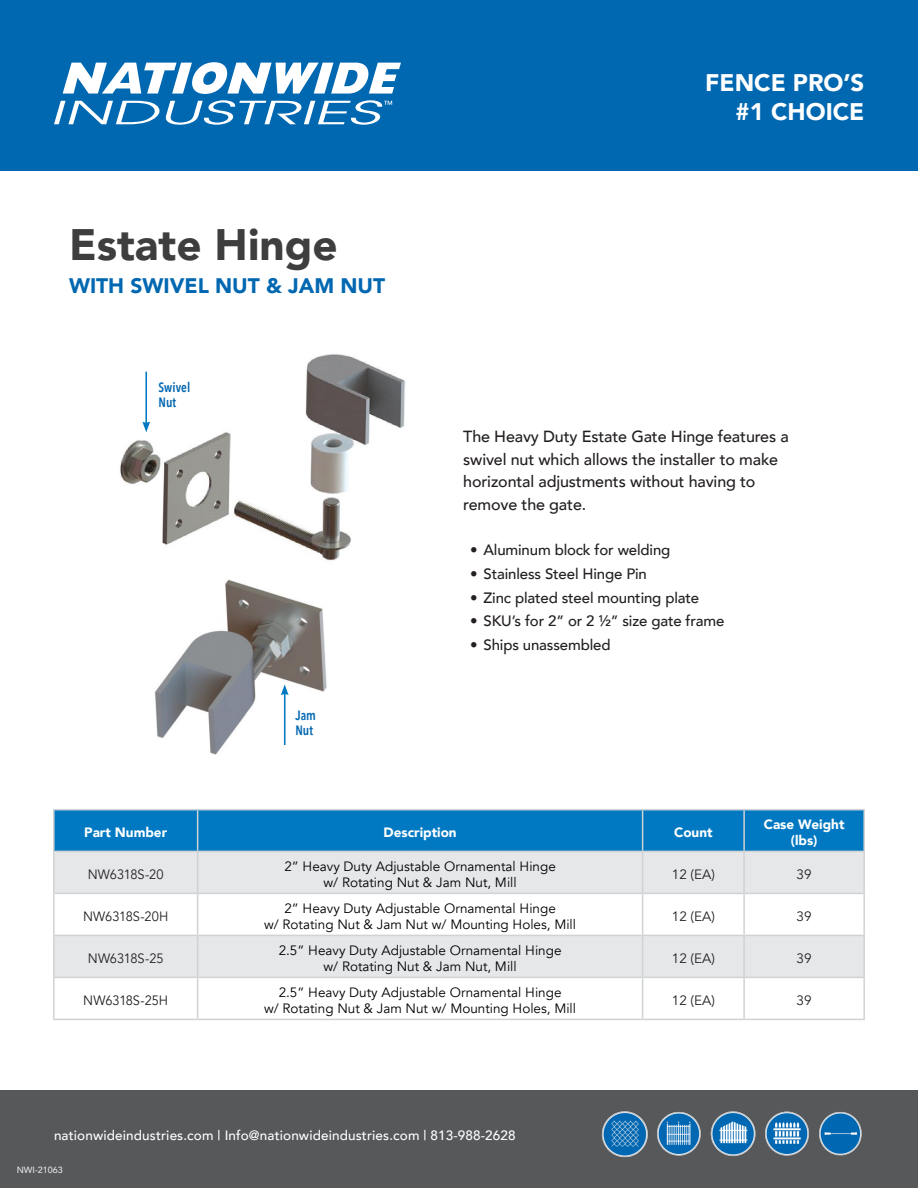
<style>
.page{position:relative;width:918px;height:1188px;background:#fff}
.page>*{position:absolute;margin:0;border:0;box-sizing:border-box;transform-origin:0 0}
.t1{font:900 43.95px "Avenir";color:#3e3e3f}
.t2{font:900 24px "Avenir";color:#fff}
.t3{font:900 21px "Avenir";color:#0067b1}
.t4{font:500 16.05px/22.5px "Avenir";letter-spacing:-.01em;color:#231f20}
.t5{font:500 15px "Avenir";letter-spacing:-.01em;color:#231f20}
.t6{font:13.5px/16.5px "Avenir";color:#000;text-align:center}
.t7{font:500 13.5px "Avenir";letter-spacing:.01em;color:#fff}
.Charts{font:13.5px "Avenir";color:#231f20;scale:.95 1}
.t8{font:900 13.5px/16.2px "Avenir";color:#fff;text-align:center}
.Charts-2{font:13.5px "Avenir";color:#231f20}
.t9{font:600 13.5px/15px "Avenir Next Condensed";letter-spacing:.005em;color:#0067b1;scale:.95 1}
.t10{font:500 9px "Avenir";color:#e6e7e9}
</style>
<div class="page">
<img style="left:120px;top:354px;width:286px;height:207px">
<div style="left:0;top:0;width:918px;height:171px;background:#0067b1"></div>
<svg style="left:54px;top:101px;width:106px;height:23px"></svg>
<svg style="left:63px;top:62px;width:338px;height:32px"></svg>
<svg style="left:166px;top:100px;width:226px;height:25px"></svg>
<div style="left:0;top:1090px;width:918px;height:98px;background:#57585a"></div>
<img style="left:819px;top:1112px;width:43px;height:44px">
<img style="left:601px;top:1111px;width:47px;height:47px">
<img style="left:657px;top:1112px;width:44px;height:44px">
<img style="left:710px;top:1111px;width:46px;height:45px">
<img style="left:765px;top:1111px;width:44px;height:45px">
<div style="left:55px;top:810px;width:808px;height:41px;background:#0079c2"></div>
<div style="left:55px;top:852px;width:808px;height:41px;background:#e6e7e9"></div>
<svg style="left:55px;top:894px;width:808px;height:125px"></svg>
<hr style="left:53px;top:809px;width:145px;height:1px;background:#d1d2d4">
<hr style="left:53px;top:810px;width:2px;height:41px;background:#d1d2d4">
<hr style="left:198px;top:809px;width:445px;height:1px;background:#d1d2d4">
<hr style="left:197px;top:810px;width:1px;height:41px;background:#d1d2d4">
<hr style="left:643px;top:809px;width:101px;height:1px;background:#d1d2d4">
<hr style="left:642px;top:810px;width:1px;height:41px;background:#d1d2d4">
<hr style="left:744px;top:809px;width:121px;height:1px;background:#d1d2d4">
<hr style="left:743px;top:810px;width:2px;height:41px;background:#d1d2d4">
<hr style="left:863px;top:810px;width:2px;height:41px;background:#d1d2d4">
<hr style="left:53px;top:851px;width:145px;height:1px;background:#d1d2d4">
<hr style="left:53px;top:852px;width:2px;height:41px;background:#d1d2d4">
<hr style="left:198px;top:851px;width:445px;height:1px;background:#d1d2d4">
<hr style="left:197px;top:852px;width:1px;height:41px;background:#d1d2d4">
<hr style="left:643px;top:851px;width:101px;height:1px;background:#d1d2d4">
<hr style="left:642px;top:852px;width:1px;height:41px;background:#d1d2d4">
<hr style="left:744px;top:851px;width:121px;height:1px;background:#d1d2d4">
<hr style="left:743px;top:852px;width:2px;height:41px;background:#d1d2d4">
<hr style="left:863px;top:852px;width:2px;height:41px;background:#d1d2d4">
<hr style="left:53px;top:893px;width:145px;height:1px;background:#d1d2d4">
<hr style="left:53px;top:894px;width:2px;height:41px;background:#d1d2d4">
<hr style="left:198px;top:893px;width:445px;height:1px;background:#d1d2d4">
<hr style="left:197px;top:894px;width:1px;height:41px;background:#d1d2d4">
<hr style="left:643px;top:893px;width:101px;height:1px;background:#d1d2d4">
<hr style="left:642px;top:894px;width:1px;height:41px;background:#d1d2d4">
<hr style="left:744px;top:893px;width:121px;height:1px;background:#d1d2d4">
<hr style="left:743px;top:894px;width:2px;height:41px;background:#d1d2d4">
<hr style="left:863px;top:894px;width:2px;height:41px;background:#d1d2d4">
<hr style="left:53px;top:935px;width:145px;height:1px;background:#d1d2d4">
<hr style="left:53px;top:936px;width:2px;height:41px;background:#d1d2d4">
<hr style="left:198px;top:935px;width:445px;height:1px;background:#d1d2d4">
<hr style="left:197px;top:936px;width:1px;height:41px;background:#d1d2d4">
<hr style="left:643px;top:935px;width:101px;height:1px;background:#d1d2d4">
<hr style="left:642px;top:936px;width:1px;height:41px;background:#d1d2d4">
<hr style="left:744px;top:935px;width:121px;height:1px;background:#d1d2d4">
<hr style="left:743px;top:936px;width:2px;height:41px;background:#d1d2d4">
<hr style="left:863px;top:936px;width:2px;height:41px;background:#d1d2d4">
<hr style="left:53px;top:977px;width:145px;height:1px;background:#d1d2d4">
<hr style="left:53px;top:978px;width:2px;height:41px;background:#d1d2d4">
<hr style="left:198px;top:977px;width:445px;height:1px;background:#d1d2d4">
<hr style="left:197px;top:978px;width:1px;height:41px;background:#d1d2d4">
<hr style="left:643px;top:977px;width:101px;height:1px;background:#d1d2d4">
<hr style="left:642px;top:978px;width:1px;height:41px;background:#d1d2d4">
<hr style="left:744px;top:977px;width:121px;height:1px;background:#d1d2d4">
<hr style="left:743px;top:978px;width:2px;height:41px;background:#d1d2d4">
<hr style="left:863px;top:978px;width:2px;height:41px;background:#d1d2d4">
<hr style="left:53px;top:1019px;width:145px;height:1px;background:#d1d2d4">
<hr style="left:198px;top:1019px;width:445px;height:1px;background:#d1d2d4">
<hr style="left:643px;top:1019px;width:101px;height:1px;background:#d1d2d4">
<hr style="left:744px;top:1019px;width:121px;height:1px;background:#d1d2d4">
<img style="left:155px;top:579px;width:172px;height:176px">
<hr style="left:145px;top:372px;width:2px;height:52px;background:#0079c2">
<svg style="left:142px;top:422px;width:8px;height:10px"></svg>
<hr style="left:284px;top:693px;width:2px;height:52px;background:#0079c2">
<svg style="left:281px;top:684px;width:8px;height:11px"></svg>
<p class="t1" style="left:69px;top:207px;width:270px">Estate Hinge</p>
<p class="t3" style="left:69px;top:268px;width:318px">WITH SWIVEL NUT &amp; JAM NUT</p>
<p class="t9" style="left:159px;top:379px;width:35px">Swivel<br>Nut</p>
<p class="t9" style="left:295px;top:707px;width:23px">Jam<br>Nut</p>
<p class="t2" style="left:705px;top:62px;width:161px">FENCE PRO’S</p>
<p class="t2" style="left:736px;top:91px;width:130px">#1 CHOICE</p>
<p class="t4" style="left:463px;top:424px;width:327px">The Heavy Duty Estate Gate Hinge features a swivel nut which allows the installer to make horizontal adjustments without having to remove the gate.</p>
<p class="t5" style="left:470px;top:537px;width:202px">• Aluminum block for welding</p>
<p class="t5" style="left:470px;top:561px;width:178px">• Stainless Steel Hinge Pin</p>
<p class="t5" style="left:470px;top:584px;width:231px">• Zinc plated steel mounting plate</p>
<p class="t5" style="left:470px;top:608px;width:256px">• SKU’s for 2” or 2 ½” size gate frame</p>
<p class="t5" style="left:470px;top:632px;width:142px">• Ships unassembled</p>
<p class="t8" style="left:84px;top:824px;width:84px">Part Number</p>
<p class="t8" style="left:383px;top:824px;width:75px">Description</p>
<p class="t8" style="left:674px;top:824px;width:40px">Count</p>
<p class="t8" style="left:764px;top:816px;width:82px">Case Weight (lbs)</p>
<p class="Charts" style="left:88px;top:866px;width:81px">NW6318S-20</p>
<p class="t6" style="left:284px;top:858px;width:273px">2” Heavy Duty Adjustable Ornamental Hinge w/ Rotating Nut &amp; Jam Nut, Mill</p>
<p class="Charts-2" style="left:672px;top:866px;width:45px">12 (EA)</p>
<p class="Charts-2" style="left:797px;top:866px;width:17px">39</p>
<p class="Charts" style="left:83px;top:908px;width:91px">NW6318S-20H</p>
<p class="t6" style="left:264px;top:900px;width:313px">2” Heavy Duty Adjustable Ornamental Hinge<br>w/ Rotating Nut &amp; Jam Nut w/ Mounting Holes, Mill</p>
<p class="Charts-2" style="left:672px;top:908px;width:45px">12 (EA)</p>
<p class="Charts-2" style="left:797px;top:908px;width:17px">39</p>
<p class="Charts" style="left:88px;top:950px;width:81px">NW6318S-25</p>
<p class="t6" style="left:279px;top:942px;width:284px">2.5” Heavy Duty Adjustable Ornamental Hinge</p>
<p class="t6" style="left:324px;top:959px;width:195px">w/ Rotating Nut &amp; Jam Nut, Mill</p>
<p class="Charts-2" style="left:672px;top:950px;width:45px">12 (EA)</p>
<p class="Charts-2" style="left:797px;top:950px;width:17px">39</p>
<p class="Charts" style="left:83px;top:992px;width:91px">NW6318S-25H</p>
<p class="t6" style="left:279px;top:984px;width:284px">2.5” Heavy Duty Adjustable Ornamental Hinge</p>
<p class="t6" style="left:264px;top:1001px;width:313px">w/ Rotating Nut &amp; Jam Nut w/ Mounting Holes, Mill</p>
<p class="t7" style="left:54px;top:1124px;width:463px">nationwideindustries.com | Info@nationwideindustries.com | 813-988-2628</p>
<p class="t10" style="left:17px;top:1162px;width:48px">NWI-21063</p>
<p class="Charts-2" style="left:672px;top:992px;width:45px">12 (EA)</p>
<p class="Charts-2" style="left:797px;top:992px;width:17px">39</p>
</div>
